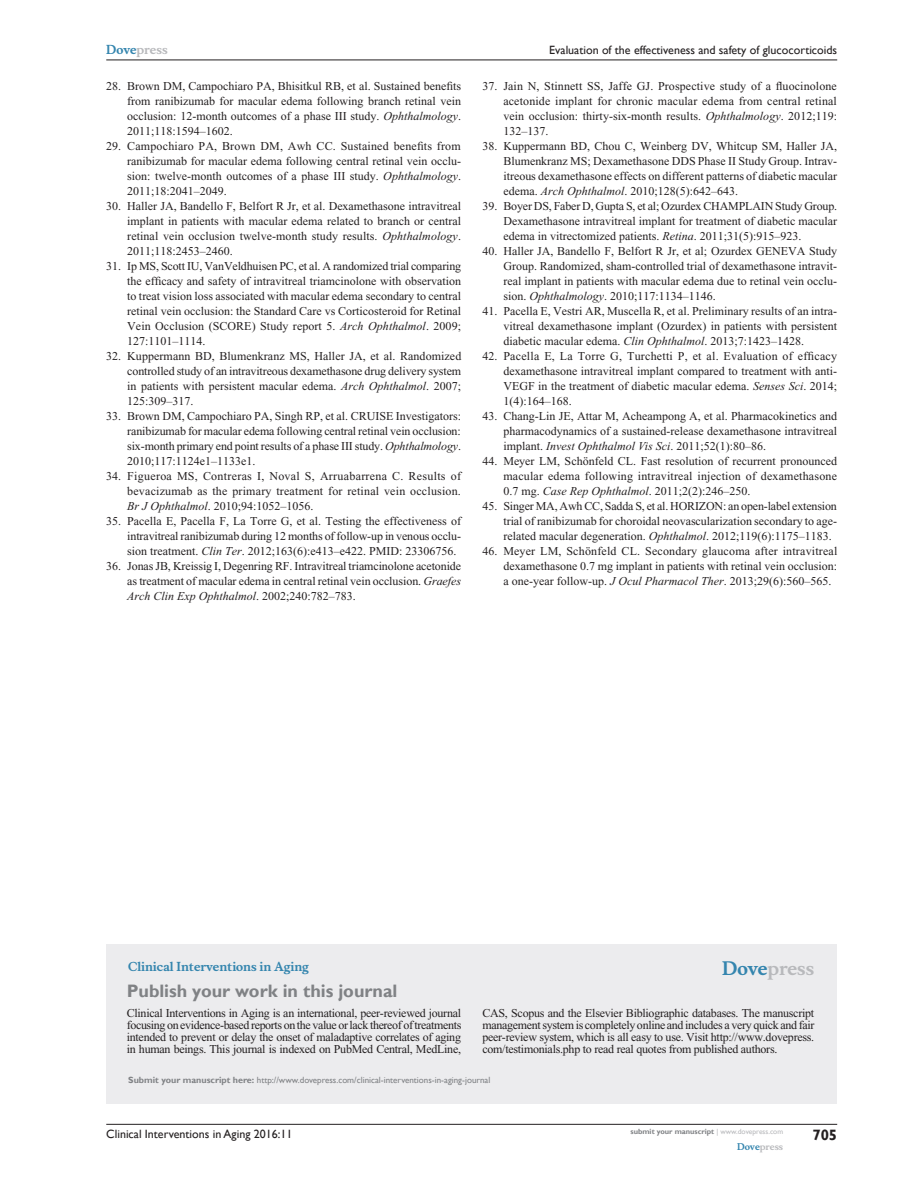
<style>
.page{position:relative;width:918px;height:1188px;background:#fff}
.page>*{position:absolute;margin:0;border:0;box-sizing:border-box;transform-origin:0 0}
.PromBx-H1{font:700 18px "Gill Sans";color:#808285}
.PromBx-Brand{font:700 18px "Musee";color:#b8b9bc}
.t1{font:700 15px "Gill Sans";color:#231f20}
.RefNL2{font:12px/15px "Times New Roman";color:#231f20;text-align:justify}
.PromBx-Tx{font:12px/12px "Times New Roman";letter-spacing:-.02em;color:#231f20;text-align:justify}
.t2{font:12px "Gill Sans";color:#231f20}
.PromBx-JrnlName{font:700 12px "Musee";color:#3485ae}
.t3{font:700 12px "Musee";color:#b8b9bc}
.PromBx-SubmitMssWebA{font:9px "Gill Sans";color:#808285}
.t4{font:700 9px "Musee";color:#b8b9bc}
.t5{font:700 7.5px "Gill Sans";color:#808285}
.s1{color:#3485ae}
.s2{font-style:italic}
.s3{font-weight:700}
.s4{font-weight:400;color:#b8b9bc}
</style>
<div class="page">
<div style="left:106px;top:944px;width:731px;height:159px;background:#ececee"></div>
<hr style="left:106px;top:1124px;width:731px;height:1px;background:#231f20">
<hr style="left:106px;top:60px;width:731px;height:1px;background:#231f20">
<p class="t3" style="left:106px;top:43px;width:63px"><span class="s1">Dove</span>press</p>
<p class="RefNL2" style="left:127px;top:79px;width:335px;text-indent:-21px">28. Brown DM, Campochiaro PA, Bhisitkul RB, et al. Sustained benefits from ranibizumab for macular edema following branch retinal vein occlusion: 12-month outcomes of a phase III study. <span class="s2">Ophthalmology</span>.<br>2011;118:1594–1602.</p>
<p class="RefNL2" style="left:127px;top:139px;width:335px;text-indent:-21px">29. Campochiaro PA, Brown DM, Awh CC. Sustained benefits from ranibizumab for macular edema following central retinal vein occlu&shy;sion: twelve-month outcomes of a phase III study. <span class="s2">Ophthalmology</span>.<br>2011;18:2041–2049.</p>
<p class="RefNL2" style="left:127px;top:199px;width:335px;text-indent:-21px">30. Haller JA, Bandello F, Belfort R Jr, et al. Dexamethasone intravitreal implant in patients with macular edema related to branch or central retinal vein occlusion twelve-month study results. <span class="s2">Ophthalmology</span>.<br>2011;118:2453–2460.</p>
<p class="RefNL2" style="left:127px;top:259px;width:336px;text-indent:-21px">31. Ip MS, Scott IU, VanVeldhuisen PC, et al. A randomized trial comparing the efficacy and safety of intravitreal triamcinolone with observation to treat vision loss associated with macular edema secondary to central retinal vein occlusion: the Standard Care vs Corticosteroid for Retinal Vein Occlusion (SCORE) Study report 5. <span class="s2">Arch Ophthalmol</span>. 2009; 127:1101–1114.</p>
<p class="RefNL2" style="left:127px;top:349px;width:336px;text-indent:-21px">32. Kuppermann BD, Blumenkranz MS, Haller JA, et al. Randomized controlled study of an intravitreous dexamethasone drug delivery system in patients with persistent macular edema. <span class="s2">Arch Ophthalmol</span>. 2007; 125:309–317.</p>
<p class="RefNL2" style="left:127px;top:409px;width:335px;text-indent:-21px">33. Brown DM, Campochiaro PA, Singh RP, et al. CRUISE Investigators: ranibizumab for macular edema following central retinal vein occlusion: six-month primary end point results of a phase III study. <span class="s2">Ophthalmology</span>.<br>2010;117:1124e1–1133e1.</p>
<p class="RefNL2" style="left:127px;top:469px;width:335px;text-indent:-21px">34. Figueroa MS, Contreras I, Noval S, Arruabarrena C. Results of bevacizumab as the primary treatment for retinal vein occlusion.<br><span class="s2">Br J Ophthalmol</span>. 2010;94:1052–1056.</p>
<p class="RefNL2" style="left:127px;top:514px;width:335px;text-indent:-21px">35. Pacella E, Pacella F, La Torre G, et al. Testing the effectiveness of intravitreal ranibizumab during 12 months of follow-up in venous occlu&shy;sion treatment. <span class="s2">Clin Ter</span>. 2012;163(6):e413–e422. PMID: 23306756.</p>
<p class="RefNL2" style="left:127px;top:559px;width:335px;text-indent:-21px">36. Jonas JB, Kreissig I, Degenring RF. Intravitreal triamcinolone acetonide as treatment of macular edema in central retinal vein occlusion. <span class="s2">Graefes Arch Clin Exp Ophthalmol</span>. 2002;240:782–783.</p>
<p class="t2" style="left:549px;top:43px;width:289px">Evaluation of the effectiveness and safety of glucocorticoids</p>
<p class="RefNL2" style="left:503px;top:79px;width:335px;text-indent:-21px">37. Jain N, Stinnett SS, Jaffe GJ. Prospective study of a fluocinolone acetonide implant for chronic macular edema from central retinal vein occlusion: thirty-six-month results. <span class="s2">Ophthalmology</span>. 2012;119:<br>132–137.</p>
<p class="RefNL2" style="left:503px;top:139px;width:335px;text-indent:-21px">38. Kuppermann BD, Chou C, Weinberg DV, Whitcup SM, Haller JA, Blumenkranz MS; Dexamethasone DDS Phase II Study Group. Intrav&shy;itreous dexamethasone effects on different patterns of diabetic macular edema. <span class="s2">Arch Ophthalmol</span>. 2010;128(5):642–643.</p>
<p class="RefNL2" style="left:503px;top:199px;width:335px;text-indent:-21px">39. Boyer DS, Faber D, Gupta S, et al; Ozurdex CHAMPLAIN Study Group.<br>Dexamethasone intravitreal implant for treatment of diabetic macular edema in vitrectomized patients. <span class="s2">Retina</span>. 2011;31(5):915–923.</p>
<p class="RefNL2" style="left:503px;top:244px;width:335px;text-indent:-21px">40. Haller JA, Bandello F, Belfort R Jr, et al; Ozurdex GENEVA Study Group. Randomized, sham-controlled trial of dexamethasone intravit&shy;real implant in patients with macular edema due to retinal vein occlu&shy;sion. <span class="s2">Ophthalmology</span>. 2010;117:1134–1146.</p>
<p class="RefNL2" style="left:503px;top:304px;width:335px;text-indent:-21px">41. Pacella E, Vestri AR, Muscella R, et al. Preliminary results of an intra&shy;vitreal dexamethasone implant (Ozurdex) in patients with persistent diabetic macular edema. <span class="s2">Clin Ophthalmol</span>. 2013;7:1423–1428.</p>
<p class="RefNL2" style="left:503px;top:349px;width:335px;text-indent:-21px">42. Pacella E, La Torre G, Turchetti P, et al. Evaluation of efficacy dexamethasone intravitreal implant compared to treatment with anti-VEGF in the treatment of diabetic macular edema. <span class="s2">Senses Sci</span>. 2014; 1(4):164–168.</p>
<p class="RefNL2" style="left:503px;top:409px;width:335px;text-indent:-21px">43. Chang-Lin JE, Attar M, Acheampong A, et al. Pharmacokinetics and pharmacodynamics of a sustained-release dexamethasone intravitreal implant. <span class="s2">Invest Ophthalmol Vis Sci</span>. 2011;52(1):80–86.</p>
<p class="RefNL2" style="left:503px;top:454px;width:335px;text-indent:-21px">44. Meyer LM, Schönfeld CL. Fast resolution of recurrent pronounced macular edema following intravitreal injection of dexamethasone 0.7 mg. <span class="s2">Case Rep Ophthalmol</span>. 2011;2(2):246–250.</p>
<p class="RefNL2" style="left:503px;top:499px;width:335px;text-indent:-21px">45. Singer MA, Awh CC, Sadda S, et al. HORIZON: an open-label extension trial of ranibizumab for choroidal neovascularization secondary to age&shy;related macular degeneration. <span class="s2">Ophthalmol</span>. 2012;119(6):1175–1183.</p>
<p class="RefNL2" style="left:503px;top:544px;width:336px;text-indent:-21px">46. Meyer LM, Schönfeld CL. Secondary glaucoma after intravitreal dexamethasone 0.7 mg implant in patients with retinal vein occlusion: a one-year follow-up. <span class="s2">J Ocul Pharmacol Ther</span>. 2013;29(6):560–565.</p>
<p class="PromBx-JrnlName" style="left:128px;top:959px;width:182px">Clinical Interventions in Aging</p>
<p class="PromBx-H1" style="left:127px;top:980px;width:272px">Publish your work in this journal</p>
<p class="PromBx-Brand" style="left:722px;top:958px;width:94px"><span class="s1">Dove</span>press</p>
<p class="PromBx-Tx" style="left:127px;top:1007px;width:336px">Clinical Interventions in Aging is an international, peer-reviewed journal focusing on evidence-based reports on the value or lack thereof of treatments intended to prevent or delay the onset of maladaptive correlates of aging in human beings. This journal is indexed on PubMed Central, MedLine,</p>
<p class="PromBx-Tx" style="left:482px;top:1007px;width:333px">CAS, Scopus and the Elsevier Bibliographic databases. The manuscript management system is completely online and includes a very quick and fair peer-review system, which is all easy to use. Visit http://www.dovepress. com/testimonials.php to read real quotes from published authors.</p>
<p class="PromBx-SubmitMssWebA" style="left:128px;top:1075px;width:364px"><span class="s3">Submit your manuscript here:</span> http://www.dovepress.com/clinical-interventions-in-aging-journal</p>
<p class="t2" style="left:106px;top:1127px;width:188px">Clinical Interventions in Aging 2016:11</p>
<p class="t5" style="left:631px;top:1127px;width:154px">submit your manuscript <span class="s4">| www.dovepress.com</span></p>
<p class="t4" style="left:737px;top:1141px;width:48px"><span class="s1">Dove</span>press</p>
<p class="t1" style="left:812px;top:1126px;width:26px">705</p>
</div>
